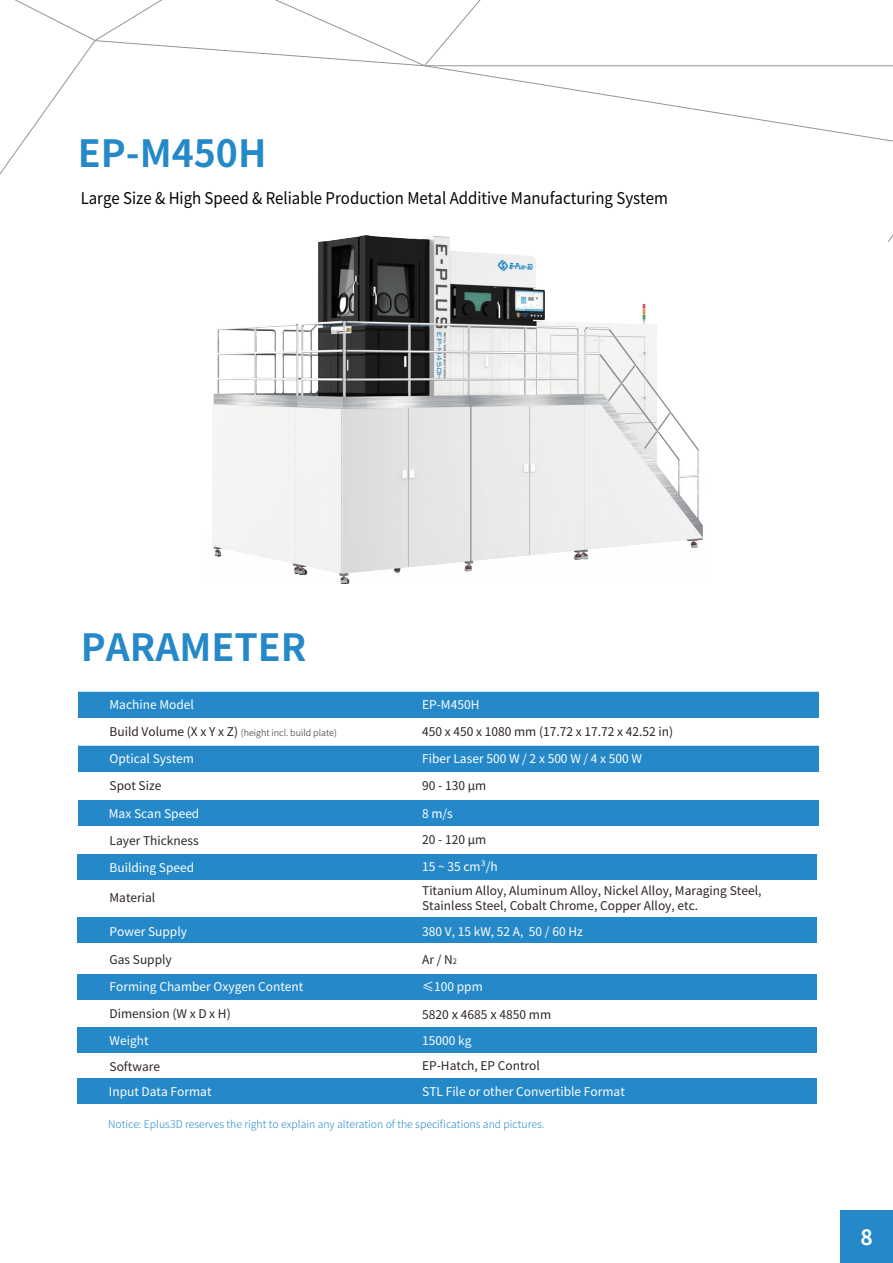
<style>
.page{position:relative;width:893px;height:1263px;background:#fff}
.page>*{position:absolute;margin:0;border:0;box-sizing:border-box;transform-origin:0 0}
.t1{font:700 37.5px "Source Han Sans SC";color:#2589c9}
.t2{font:700 21px "Source Han Sans SC";color:#fff}
.t3{font:16.2px "Source Han Sans SC";color:#030303;scale:.93 1}
.t4{font:12px/14.4px "Source Han Sans SC";color:#2c2423}
.t5{font:12px "Source Han Sans SC";color:#fff}
.t6{font:300 10.5px "Source Han Sans SC";color:#2589c9}
.t7{font:300 9px "Source Han Sans SC";color:#2c2423}
.s1{font-weight:400;font-size:12px}
.s2{font-size:7.5px}
.s3{font-size:12.75px}
</style>
<div class="page">
<div style="left:840px;top:1210px;width:53px;height:53px;background:#2589c9"></div>
<svg style="left:424px;top:66px;width:469px;height:176px"></svg>
<svg style="left:15px;top:0;width:878px;height:66px"></svg>
<div style="left:78px;top:692px;width:740px;height:25px;background:#2589c9"></div>
<div style="left:78px;top:746px;width:740px;height:25px;background:#2589c9"></div>
<div style="left:78px;top:800px;width:740px;height:26px;background:#2589c9"></div>
<div style="left:78px;top:917px;width:739px;height:26px;background:#2589c9"></div>
<div style="left:78px;top:854px;width:739px;height:26px;background:#2589c9"></div>
<div style="left:78px;top:974px;width:739px;height:26px;background:#2589c9"></div>
<div style="left:78px;top:1078px;width:739px;height:26px;background:#2589c9"></div>
<div style="left:78px;top:1027px;width:739px;height:26px;background:#2589c9"></div>
<img style="left:212px;top:235px;width:492px;height:349px">
<h1 class="t1" style="left:78px;top:134px;width:190px">EP-M450H</h1>
<h3 class="t3" style="left:81px;top:189px;width:633px">Large Size &amp; High Speed &amp; Reliable Production Metal Additive Manufacturing System</h3>
<h1 class="t1" style="left:81px;top:628px;width:227px">PARAMETER</h1>
<p class="t5" style="left:110px;top:697px;width:86px">Machine Model</p>
<p class="t5" style="left:422px;top:697px;width:59px">EP-M450H</p>
<p class="t7" style="left:110px;top:727px;width:229px"><span class="s1">Build Volume (X x Y x Z)</span> (height incl. build plate)</p>
<p class="t4" style="left:422px;top:724px;width:252px">450 x 450 x 1080 mm (17.72 x 17.72 x 42.52 in)</p>
<p class="t5" style="left:110px;top:751px;width:86px">Optical System</p>
<p class="t5" style="left:422px;top:751px;width:222px">Fiber Laser 500 W / 2 x 500 W / 4 x 500 W</p>
<p class="t4" style="left:110px;top:778px;width:53px">Spot Size</p>
<p class="t4" style="left:422px;top:778px;width:66px">90 - 130 μm</p>
<p class="t5" style="left:109px;top:807px;width:92px">Max Scan Speed</p>
<p class="t5" style="left:422px;top:807px;width:32px">8 m/s</p>
<p class="t4" style="left:110px;top:834px;width:91px">Layer Thickness</p>
<p class="t4" style="left:422px;top:833px;width:66px">20 - 120 μm</p>
<p class="t5" style="left:110px;top:861px;width:86px">Building Speed</p>
<p class="t5" style="left:422px;top:860px;width:77px">15 ~ 35 cm³/h</p>
<p class="t4" style="left:110px;top:890px;width:47px">Material</p>
<p class="t5" style="left:110px;top:925px;width:79px">Power Supply</p>
<p class="t4" style="left:422px;top:884px;width:341px">Titanium Alloy, Aluminum Alloy, Nickel Alloy, Maraging Steel,<br>Stainless Steel, Cobalt Chrome, Copper Alloy, etc.</p>
<p class="t5" style="left:422px;top:925px;width:162px">380 V, 15 kW, 52 A, 50 / 60 Hz</p>
<p class="t4" style="left:110px;top:953px;width:64px">Gas Supply</p>
<p class="t4" style="left:422px;top:953px;width:36px">Ar / N<span class="s2">2</span></p>
<p class="t5" style="left:110px;top:980px;width:195px">Forming Chamber Oxygen Content</p>
<p class="t5" style="left:422px;top:980px;width:62px">≤100 ppm</p>
<p class="t4" style="left:110px;top:1007px;width:123px">Dimension (W x D x H)</p>
<p class="t4" style="left:422px;top:1007px;width:130px">5820 <span class="s3">x</span> 4685 <span class="s3">x</span> 4850 mm</p>
<p class="t5" style="left:110px;top:1033px;width:41px">Weight</p>
<p class="t5" style="left:109px;top:1085px;width:104px">Input Data Format</p>
<p class="t4" style="left:110px;top:1060px;width:52px">Software</p>
<p class="t5" style="left:422px;top:1033px;width:51px">15000 kg</p>
<p class="t4" style="left:422px;top:1058px;width:119px">EP-Hatch, EP Control</p>
<p class="t5" style="left:422px;top:1085px;width:204px">STL File or other Convertible Format</p>
<p class="t6" style="left:108px;top:1118px;width:438px">Notice: Eplus3D reserves the right to explain any alteration of the specifications and pictures.</p>
<h2 class="t2" style="left:861px;top:1226px;width:14px">8</h2>
</div>
